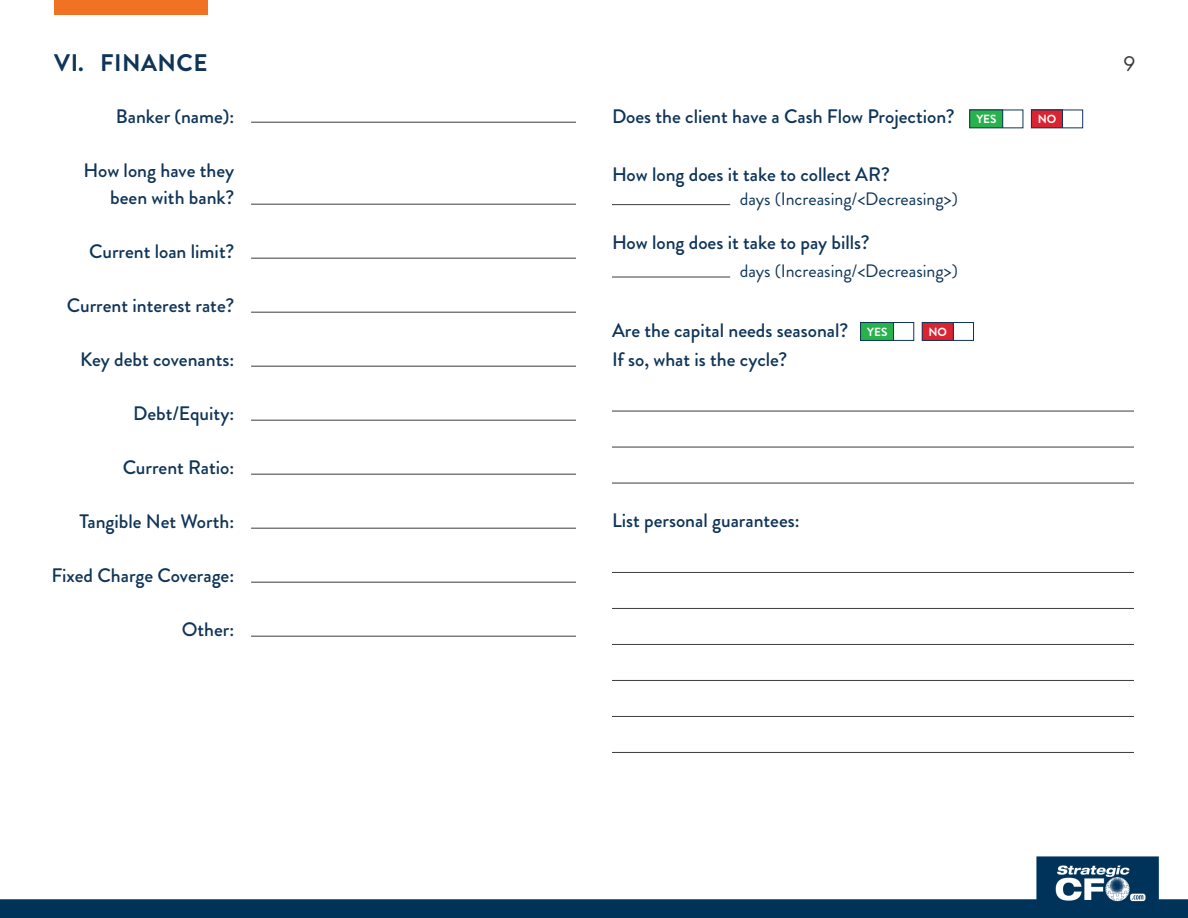
<style>
.page{position:relative;width:1188px;height:918px;background:#fff}
.page>*{position:absolute;margin:0;border:0;box-sizing:border-box;transform-origin:0 0}
.t1{font:700 24px "Brandon Grotesque";letter-spacing:.02em;color:#0f3458}
.t2{font:500 19.5px/27px "Brandon Grotesque";color:#0f3458;text-align:right}
.t3{font:19.5px "Futura LT";color:#3c3c3d}
.t4{font:18px "Brandon Grotesque";color:#0f3458}
.t5{font:700 11.85px "Brandon Grotesque";color:#fff}
</style>
<div class="page">
<img style="left:0;top:14px;width:1188px;height:904px">
<hr style="left:251px;top:122px;width:325px;height:1px;background:#3c3c3d">
<hr style="left:251px;top:204px;width:325px;height:1px;background:#3c3c3d">
<hr style="left:251px;top:258px;width:325px;height:1px;background:#3c3c3d">
<hr style="left:251px;top:312px;width:325px;height:1px;background:#3c3c3d">
<hr style="left:251px;top:366px;width:325px;height:1px;background:#3c3c3d">
<hr style="left:251px;top:420px;width:325px;height:1px;background:#3c3c3d">
<hr style="left:251px;top:474px;width:325px;height:1px;background:#3c3c3d">
<hr style="left:251px;top:528px;width:325px;height:1px;background:#3c3c3d">
<hr style="left:251px;top:582px;width:325px;height:1px;background:#3c3c3d">
<hr style="left:251px;top:636px;width:325px;height:1px;background:#3c3c3d">
<hr style="left:612px;top:277px;width:118px;height:1px;background:#3c3c3d">
<hr style="left:612px;top:204px;width:118px;height:1px;background:#3c3c3d">
<div style="left:970px;top:110px;width:33px;height:18px;background:#28b24b"></div>
<div style="left:1031px;top:110px;width:32px;height:18px;background:#dc2331"></div>
<svg style="left:1002px;top:110px;width:1px;height:18px"></svg>
<svg style="left:1062px;top:110px;width:1px;height:18px"></svg>
<div style="left:860px;top:322px;width:34px;height:19px;background:#28b24b"></div>
<div style="left:922px;top:322px;width:32px;height:19px;background:#dc2331"></div>
<div style="left:860px;top:322px;width:54px;height:19px;border:1px solid #0f3458"></div>
<div style="left:922px;top:322px;width:52px;height:19px;border:1px solid #0f3458"></div>
<svg style="left:893px;top:322px;width:1px;height:19px"></svg>
<svg style="left:953px;top:322px;width:1px;height:19px"></svg>
<hr style="left:612px;top:572px;width:522px;height:1px;background:#3c3c3d">
<hr style="left:612px;top:608px;width:522px;height:1px;background:#3c3c3d">
<hr style="left:612px;top:644px;width:522px;height:1px;background:#3c3c3d">
<hr style="left:612px;top:680px;width:522px;height:1px;background:#3c3c3d">
<hr style="left:612px;top:716px;width:522px;height:1px;background:#3c3c3d">
<hr style="left:612px;top:752px;width:522px;height:1px;background:#3c3c3d">
<hr style="left:612px;top:411px;width:522px;height:1px;background:#3c3c3d">
<hr style="left:612px;top:447px;width:522px;height:1px;background:#3c3c3d">
<hr style="left:612px;top:483px;width:522px;height:1px;background:#3c3c3d">
<div style="left:54px;top:0;width:154px;height:14px;background:#f17222"></div>
<p class="t1" style="left:54px;top:46px;width:155px">VI. FINANCE</p>
<p class="t3" style="left:1124px;top:51px;width:14px">9</p>
<p class="t2" style="left:116px;top:104px;width:120px">Banker (name):</p>
<p class="t2" style="left:84px;top:158px;width:152px">How long have they been with bank?</p>
<p class="t2" style="left:89px;top:239px;width:147px">Current loan limit?</p>
<p class="t2" style="left:67px;top:293px;width:169px">Current interest rate?</p>
<p class="t2" style="left:612px;top:104px;width:344px">Does the client have a Cash Flow Projection?</p>
<p class="t5" style="left:976px;top:111px;width:22px">YES</p>
<p class="t5" style="left:1038px;top:111px;width:20px">NO</p>
<p class="t2" style="left:612px;top:161px;width:279px">How long does it take to collect AR?</p>
<p class="t4" style="left:740px;top:186px;width:220px">days (Increasing/&lt;Decreasing&gt;)</p>
<p class="t2" style="left:612px;top:229px;width:259px">How long does it take to pay bills?</p>
<p class="t4" style="left:740px;top:259px;width:220px">days (Increasing/&lt;Decreasing&gt;)</p>
<p class="t2" style="left:80px;top:347px;width:156px">Key debt covenants:</p>
<p class="t2" style="left:133px;top:401px;width:103px">Debt/Equity:</p>
<p class="t2" style="left:123px;top:455px;width:113px">Current Ratio:</p>
<p class="t2" style="left:79px;top:509px;width:156px">Tangible Net Worth:</p>
<p class="t2" style="left:51px;top:563px;width:184px">Fixed Charge Coverage:</p>
<p class="t2" style="left:182px;top:617px;width:54px">Other:</p>
<p class="t2" style="left:612px;top:317px;width:238px">Are the capital needs seasonal?</p>
<p class="t2" style="left:612px;top:346px;width:177px">If so, what is the cycle?</p>
<p class="t5" style="left:867px;top:323px;width:22px">YES</p>
<p class="t5" style="left:928px;top:323px;width:20px">NO</p>
<p class="t2" style="left:612px;top:507px;width:189px">List personal guarantees:</p>
</div>
